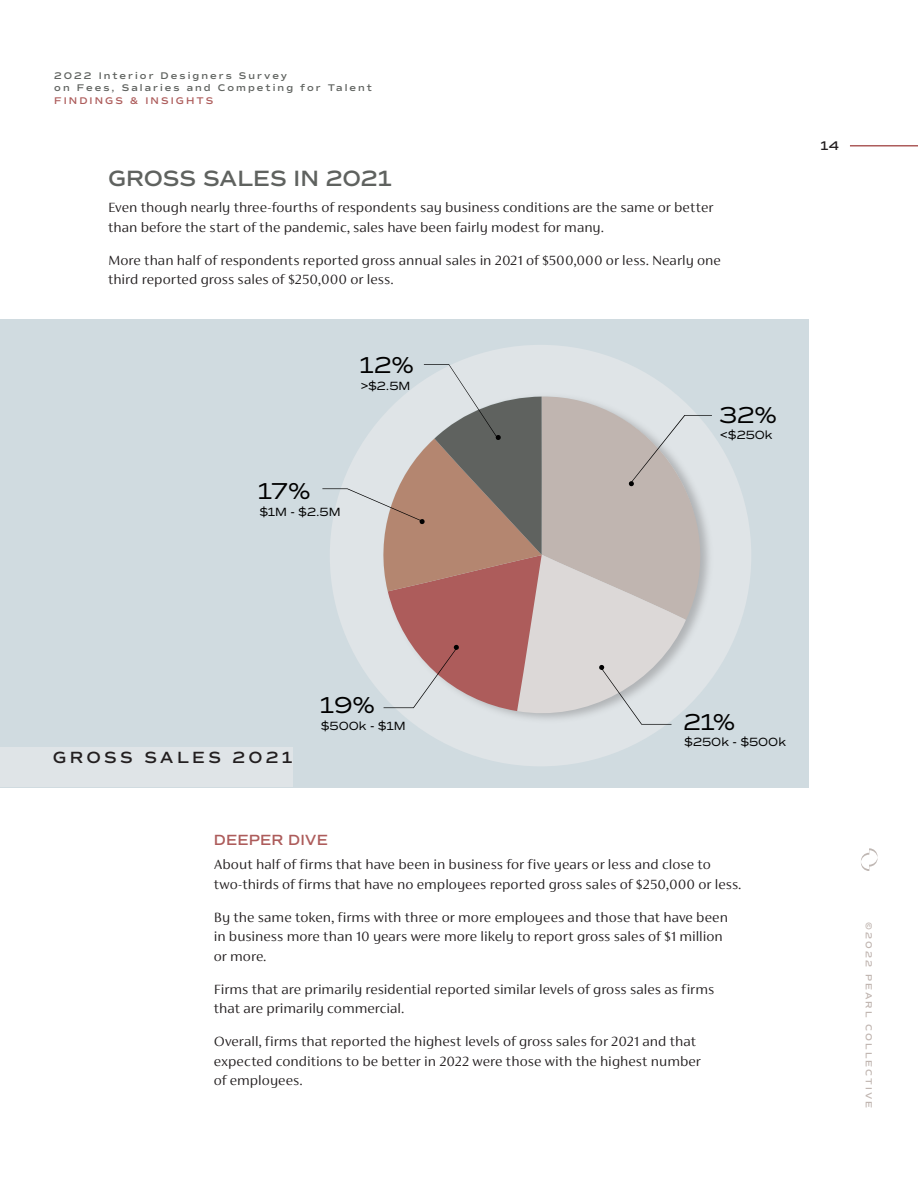
<style>
.page{position:relative;width:918px;height:1188px;background:#fff}
.page>*{position:absolute;margin:0;border:0;box-sizing:border-box;transform-origin:0 0}
.t1{font:23.4px "Commuters Sans";letter-spacing:-.02em;color:#000}
.GRAPH_Page_Headers{font:600 22.5px "Commuters Sans";letter-spacing:-.005em;color:#5f625f}
.GRAPH_Titles{font:600 16.5px "Commuters Sans";letter-spacing:.19em;color:#231f20}
.BODY_Survey{font:300 15px/19.5px "FS Siena";color:#231f20}
.Deeper_Dive{font:600 15px "Commuters Sans";letter-spacing:.01em;color:#ad5c5b}
.t2{font:600 12.75px "Commuters Sans";color:#231f20}
.t3{font:12.15px "Commuters Sans";letter-spacing:-.01em;color:#000}
.t4{font:600 9.9px/12.6px "Commuters Sans";letter-spacing:.2em;color:#5f625f}
.t5{font:600 9.9px "Commuters Sans";letter-spacing:.205em;color:#ad5c5b}
.t6{font:600 9px "Commuters Sans";letter-spacing:.22em;color:#c0b5b0}
</style>
<div class="page">
<div style="left:0;top:320px;width:809px;height:467px;background:#d0dbe0"></div>
<div style="left:330px;top:345px;width:421px;height:421px;background:#dfe4e7;border-radius:50%"></div>
<svg style="left:322px;top:364px;width:408px;height:361px"></svg>
<svg style="left:861px;top:848px;width:17px;height:23px"></svg>
<hr style="left:850px;top:145px;width:68px;height:2px;background:#ad5c5b">
<div style="left:0;top:747px;width:293px;height:40px;background:#dfe4e7"></div>
<p class="t4" style="left:54px;top:69px;width:319px">2022 Interior Designers Survey<br>on Fees, Salaries and Competing for Talent</p>
<p class="t5" style="left:54px;top:95px;width:161px">FINDINGS &amp; INSIGHTS</p>
<p class="GRAPH_Page_Headers" style="left:108px;top:164px;width:286px">GROSS SALES IN 2021</p>
<p class="BODY_Survey" style="left:108px;top:198px;width:607px">Even though nearly three-fourths of respondents say business conditions are the same or better than before the start of the pandemic, sales have been fairly modest for many.</p>
<p class="BODY_Survey" style="left:108px;top:250px;width:614px">More than half of respondents reported gross annual sales in 2021 of $500,000 or less. Nearly one third reported gross sales of $250,000 or less.</p>
<p class="t1" style="left:359px;top:351px;width:56px">12%</p>
<p class="t3" style="left:361px;top:378px;width:51px">&gt;$2.5M</p>
<p class="t1" style="left:258px;top:477px;width:54px">17%</p>
<p class="t3" style="left:259px;top:504px;width:83px">$1M - $2.5M</p>
<p class="t1" style="left:719px;top:401px;width:59px">32%</p>
<p class="t3" style="left:720px;top:428px;width:54px">&lt;$250k</p>
<p class="t2" style="left:821px;top:138px;width:20px">14</p>
<p class="GRAPH_Titles" style="left:53px;top:747px;width:241px">GROSS SALES 2021</p>
<p class="t1" style="left:320px;top:691px;width:56px">19%</p>
<p class="t3" style="left:321px;top:718px;width:86px">$500k - $1M</p>
<p class="t1" style="left:684px;top:708px;width:53px">21%</p>
<p class="t3" style="left:684px;top:735px;width:103px">$250k - $500k</p>
<p class="Deeper_Dive" style="left:214px;top:831px;width:116px">DEEPER DIVE</p>
<p class="BODY_Survey" style="left:214px;top:855px;width:529px">About half of firms that have been in business for five years or less and close to two-thirds of firms that have no employees reported gross sales of $250,000 or less.</p>
<p class="BODY_Survey" style="left:214px;top:907px;width:516px">By the same token, firms with three or more employees and those that have been in business more than 10 years were more likely to report gross sales of $1 million or more.</p>
<p class="BODY_Survey" style="left:214px;top:979px;width:502px">Firms that are primarily residential reported similar levels of gross sales as firms that are primarily commercial.</p>
<p class="BODY_Survey" style="left:214px;top:1032px;width:489px">Overall, firms that reported the highest levels of gross sales for 2021 and that expected conditions to be better in 2022 were those with the highest number of employees.</p>
<p class="t6" style="left:874px;top:922px;width:187px;rotate:90deg">©2022 PEARL COLLECTIVE</p>
</div>
